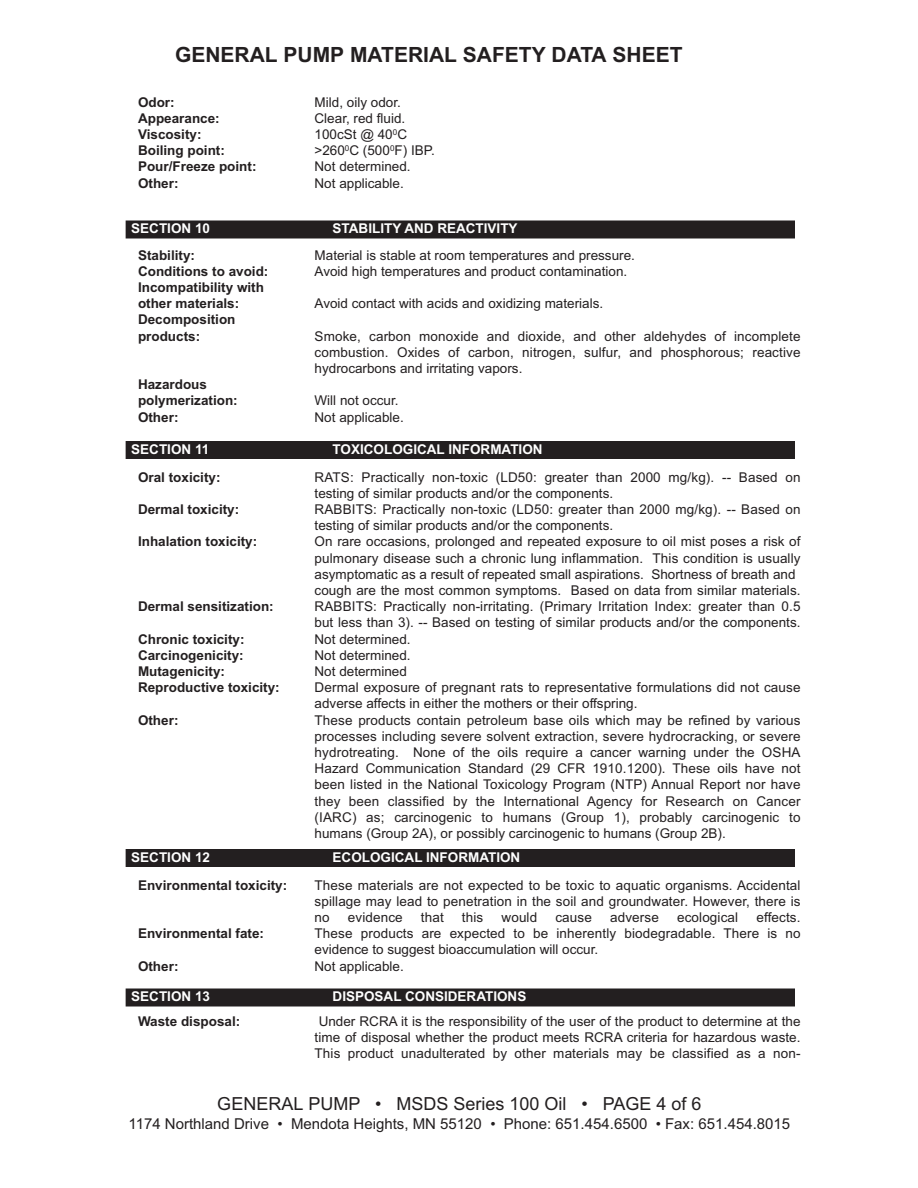
<style>
.page{position:relative;width:918px;height:1188px;background:#fff}
.page>*{position:absolute;margin:0;border:0;box-sizing:border-box;transform-origin:0 0}
.t1{font:700 21px "Arial";color:#231f20}
.t2{font:18px "Arial";color:#231f20}
.t3{font:15px "Arial";color:#231f20}
.t4{font:13.5px/16.2px "Arial";letter-spacing:.005em;color:#231f20}
.t5{font:700 13.5px/16.2px "Arial";color:#231f20}
.t6{font:700 13.5px "Arial";color:#fff}
</style>
<div class="page">
<div style="left:126px;top:221px;width:669px;height:18px;background:#231f20"></div>
<div style="left:126px;top:441px;width:669px;height:18px;background:#231f20"></div>
<div style="left:126px;top:849px;width:669px;height:18px;background:#231f20"></div>
<div style="left:126px;top:989px;width:669px;height:18px;background:#231f20"></div>
<h1 class="t1" style="left:175px;top:43px;width:509px">GENERAL PUMP MATERIAL SAFETY DATA SHEET</h1>
<p class="t5" style="left:138px;top:94px;width:38px">Odor:</p>
<p class="t4" style="left:315px;top:94px;width:88px">Mild, oily odor.</p>
<p class="t5" style="left:138px;top:110px;width:83px">Appearance:</p>
<p class="t4" style="left:315px;top:110px;width:92px">Clear, red fluid.</p>
<p class="t5" style="left:138px;top:126px;width:65px">Viscosity:</p>
<p class="t4" style="left:315px;top:126px;width:94px">100cSt @ 40<sup>0</sup>C</p>
<p class="t5" style="left:138px;top:142px;width:88px">Boiling point:</p>
<p class="t4" style="left:315px;top:142px;width:122px">&gt;260<sup>0</sup>C (500<sup>0</sup>F) IBP.</p>
<p class="t5" style="left:138px;top:159px;width:120px">Pour/Freeze point:</p>
<p class="t4" style="left:315px;top:159px;width:98px">Not determined.</p>
<p class="t5" style="left:138px;top:175px;width:42px">Other:</p>
<p class="t4" style="left:315px;top:175px;width:91px">Not applicable.</p>
<p class="t6" style="left:131px;top:221px;width:80px">SECTION 10</p>
<p class="t6" style="left:333px;top:221px;width:187px">STABILITY AND REACTIVITY</p>
<p class="t5" style="left:138px;top:247px;width:59px">Stability:</p>
<p class="t4" style="left:315px;top:247px;width:322px">Material is stable at room temperatures and pressure.</p>
<p class="t5" style="left:138px;top:263px;width:132px">Conditions to avoid:</p>
<p class="t4" style="left:315px;top:263px;width:314px">Avoid high temperatures and product contamination.</p>
<p class="t5" style="left:138px;top:279px;width:128px">Incompatibility with other materials:</p>
<p class="t4" style="left:315px;top:295px;width:290px">Avoid contact with acids and oxidizing materials.</p>
<p class="t5" style="left:138px;top:312px;width:99px">Decomposition products:</p>
<p class="t5" style="left:138px;top:376px;width:101px">Hazardous polymerization:</p>
<p class="t4" style="left:315px;top:328px;width:488px;text-align:justify">Smoke, carbon monoxide and dioxide, and other aldehydes of incomplete combustion. Oxides of carbon, nitrogen, sulfur, and phosphorous; reactive hydrocarbons and irritating vapors.</p>
<p class="t4" style="left:315px;top:393px;width:86px">Will not occur.</p>
<p class="t5" style="left:138px;top:409px;width:42px">Other:</p>
<p class="t4" style="left:315px;top:409px;width:91px">Not applicable.</p>
<p class="t6" style="left:131px;top:441px;width:80px">SECTION 11</p>
<p class="t6" style="left:333px;top:441px;width:211px">TOXICOLOGICAL INFORMATION</p>
<p class="t5" style="left:138px;top:469px;width:84px">Oral toxicity:</p>
<p class="t4" style="left:315px;top:469px;width:488px">RATS: Practically non-toxic (LD50: greater than 2000 mg/kg). -- Based on testing of similar products and/or the components.</p>
<p class="t5" style="left:138px;top:501px;width:103px">Dermal toxicity:</p>
<p class="t4" style="left:315px;top:501px;width:488px">RABBITS: Practically non-toxic (LD50: greater than 2000 mg/kg). -- Based on testing of similar products and/or the components.</p>
<p class="t5" style="left:138px;top:534px;width:121px">Inhalation toxicity:</p>
<p class="t4" style="left:315px;top:534px;width:488px">On rare occasions, prolonged and repeated exposure to oil mist poses a risk of pulmonary disease such a chronic lung inflammation. This condition is usually asymptomatic as a result of repeated small aspirations. Shortness of breath and cough are the most common symptoms. Based on data from similar materials.</p>
<p class="t5" style="left:138px;top:598px;width:137px">Dermal sensitization:</p>
<p class="t4" style="left:315px;top:598px;width:488px">RABBITS: Practically non-irritating. (Primary Irritation Index: greater than 0.5 but less than 3). -- Based on testing of similar products and/or the components.</p>
<p class="t5" style="left:138px;top:631px;width:108px">Chronic toxicity:</p>
<p class="t4" style="left:315px;top:631px;width:98px">Not determined.</p>
<p class="t5" style="left:138px;top:647px;width:107px">Carcinogenicity:</p>
<p class="t4" style="left:315px;top:647px;width:98px">Not determined.</p>
<p class="t5" style="left:138px;top:663px;width:89px">Mutagenicity:</p>
<p class="t4" style="left:315px;top:663px;width:94px">Not determined</p>
<p class="t5" style="left:138px;top:679px;width:143px">Reproductive toxicity:</p>
<p class="t4" style="left:315px;top:679px;width:488px">Dermal exposure of pregnant rats to representative formulations did not cause adverse affects in either the mothers or their offspring.</p>
<p class="t5" style="left:138px;top:712px;width:42px">Other:</p>
<p class="t4" style="left:315px;top:712px;width:488px;text-align:justify">These products contain petroleum base oils which may be refined by various processes including severe solvent extraction, severe hydrocracking, or severe hydrotreating. None of the oils require a cancer warning under the OSHA Hazard Communication Standard (29 CFR 1910.1200). These oils have not been listed in the National Toxicology Program (NTP) Annual Report nor have they been classified by the International Agency for Research on Cancer (IARC) as; carcinogenic to humans (Group 1), probably carcinogenic to humans (Group 2A), or possibly carcinogenic to humans (Group 2B).</p>
<p class="t5" style="left:138px;top:877px;width:151px">Environmental toxicity:</p>
<p class="t4" style="left:315px;top:877px;width:488px;text-align:justify">These materials are not expected to be toxic to aquatic organisms. Accidental spillage may lead to penetration in the soil and groundwater. However, there is no</p>
<p class="t6" style="left:131px;top:849px;width:80px">SECTION 12</p>
<p class="t6" style="left:333px;top:849px;width:189px">ECOLOGICAL INFORMATION</p>
<p class="t4" style="left:348px;top:909px;width:56px">evidence</p>
<p class="t4" style="left:421px;top:909px;width:24px">that</p>
<p class="t4" style="left:462px;top:909px;width:23px">this</p>
<p class="t4" style="left:501px;top:909px;width:37px">would</p>
<p class="t4" style="left:555px;top:909px;width:38px">cause</p>
<p class="t4" style="left:610px;top:909px;width:50px">adverse</p>
<p class="t4" style="left:677px;top:909px;width:63px">ecological</p>
<p class="t4" style="left:756px;top:909px;width:46px">effects.</p>
<p class="t5" style="left:138px;top:925px;width:128px">Environmental fate:</p>
<p class="t4" style="left:315px;top:925px;width:488px">These products are expected to be inherently biodegradable. There is no evidence to suggest bioaccumulation will occur.</p>
<p class="t5" style="left:138px;top:958px;width:42px">Other:</p>
<p class="t4" style="left:315px;top:958px;width:91px">Not applicable.</p>
<p class="t6" style="left:131px;top:989px;width:80px">SECTION 13</p>
<p class="t6" style="left:333px;top:989px;width:195px">DISPOSAL CONSIDERATIONS</p>
<p class="t5" style="left:138px;top:1013px;width:104px">Waste disposal:</p>
<p class="t4" style="left:315px;top:1013px;width:488px;text-align:center">Under RCRA it is the responsibility of the user of the product to determine at the time of disposal whether the product meets RCRA criteria for hazardous waste.<br>This product unadulterated by other materials may be classified as a non-</p>
<h2 class="t2" style="left:217px;top:1093px;width:486px">GENERAL PUMP • MSDS Series 100 Oil • PAGE 4 of 6</h2>
<p class="t3" style="left:129px;top:1115px;width:663px">1174 Northland Drive • Mendota Heights, MN 55120 • Phone: 651.454.6500 • Fax: 651.454.8015</p>
</div>
